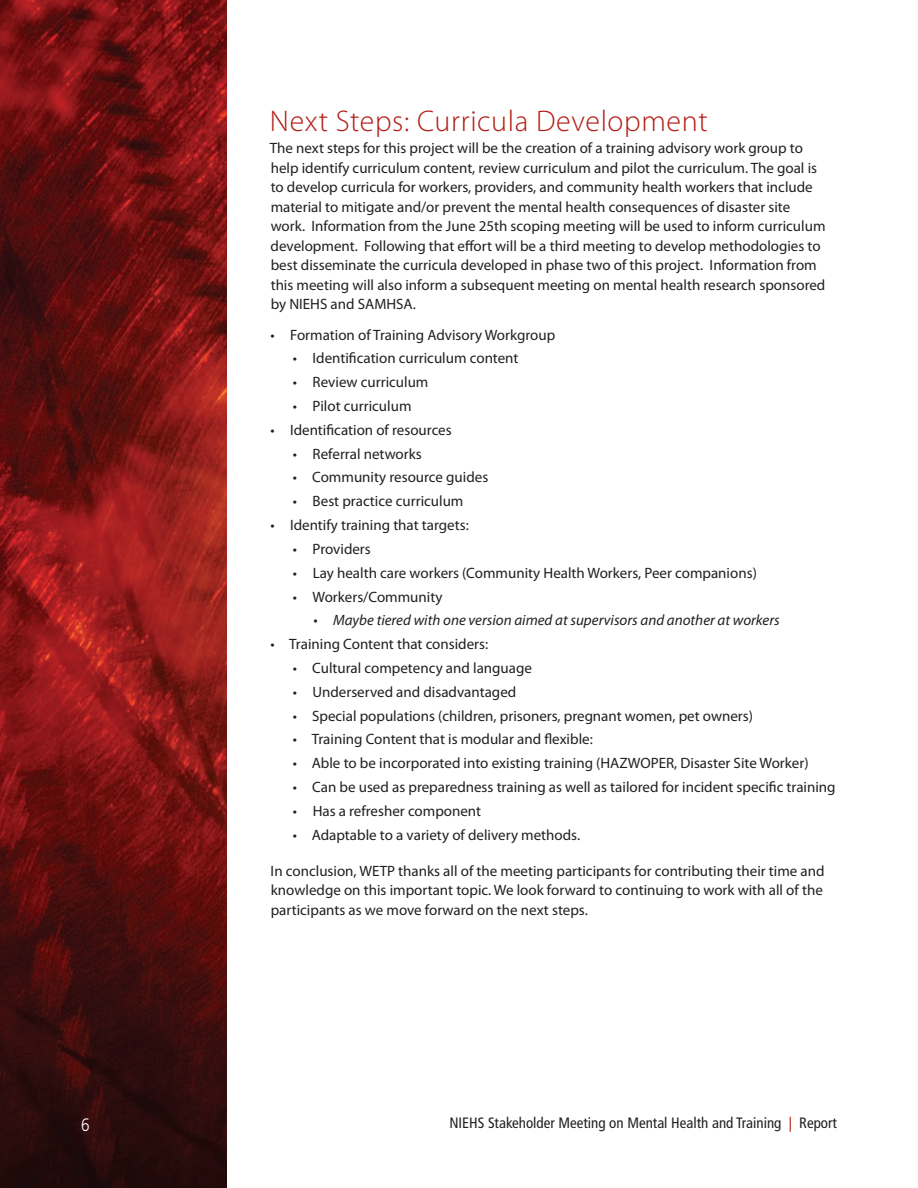
<style>
.page{position:relative;width:918px;height:1188px;background:#fff}
.page>*{position:absolute;margin:0;border:0;box-sizing:border-box;transform-origin:0 0}
.Main_Head{font:300 30px "Myriad Pro";letter-spacing:.02em;color:#b41d15}
.t1{font:300 18px "Frutiger";color:#fff;scale:.85 1}
.Body{font:15px/19.5px "Myriad Pro";color:#231f20}
.Body_Bullets_2{font:15px "Myriad Pro";color:#231f20}
.Body_Bullets{font:15px "Myriad Pro";color:#231f20}
.Body_Bullets_3{font:italic 15px "Myriad Pro";color:#231f20}
.t2{font:condensed 15px "Frutiger";color:#231f20}
.s1{color:#b41d15}
</style>
<div class="page">
<img style="left:0;top:0;width:226px;height:1188px">
<p class="Main_Head" style="left:270px;top:102px;width:439px">Next Steps: Curricula Development</p>
<p class="Body" style="left:270px;top:139px;width:557px">The next steps for this project will be the creation of a training advisory work group to help identify curriculum content, review curriculum and pilot the curriculum. The goal is to develop curricula for workers, providers, and community health workers that include material to mitigate and/or prevent the mental health consequences of disaster site work. Information from the June 25th scoping meeting will be used to inform curriculum development. Following that effort will be a third meeting to develop methodologies to best disseminate the curricula developed in phase two of this project. Information from this meeting will also inform a subsequent meeting on mental health research sponsored by NIEHS and SAMHSA.</p>
<p class="Body_Bullets" style="left:270px;top:326px;width:286px">• Formation of Training Advisory Workgroup</p>
<p class="Body_Bullets_2" style="left:293px;top:350px;width:227px">• Identification curriculum content</p>
<p class="Body_Bullets_2" style="left:293px;top:374px;width:137px">• Review curriculum</p>
<p class="Body_Bullets_2" style="left:293px;top:398px;width:120px">• Pilot curriculum</p>
<p class="Body_Bullets" style="left:270px;top:422px;width:183px">• Identification of resources</p>
<p class="Body_Bullets_2" style="left:293px;top:445px;width:130px">• Referral networks</p>
<p class="Body_Bullets_2" style="left:293px;top:469px;width:197px">• Community resource guides</p>
<p class="Body_Bullets_2" style="left:293px;top:493px;width:172px">• Best practice curriculum</p>
<p class="Body_Bullets" style="left:270px;top:517px;width:200px">• Identify training that targets:</p>
<p class="Body_Bullets_2" style="left:293px;top:541px;width:79px">• Providers</p>
<p class="Body_Bullets_2" style="left:293px;top:565px;width:466px">• Lay health care workers (Community Health Workers, Peer companions)</p>
<p class="Body_Bullets_2" style="left:293px;top:588px;width:151px">• Workers/Community</p>
<p class="Body_Bullets_3" style="left:314px;top:611px;width:468px">• Maybe tiered with one version aimed at supervisors and another at workers</p>
<p class="Body_Bullets" style="left:270px;top:636px;width:219px">• Training Content that considers:</p>
<p class="Body_Bullets_2" style="left:293px;top:660px;width:241px">• Cultural competency and language</p>
<p class="Body_Bullets_2" style="left:293px;top:684px;width:225px">• Underserved and disadvantaged</p>
<p class="Body_Bullets_2" style="left:293px;top:707px;width:462px">• Special populations (children, prisoners, pregnant women, pet owners)</p>
<p class="Body_Bullets_2" style="left:293px;top:731px;width:301px">• Training Content that is modular and flexible:</p>
<p class="Body_Bullets_2" style="left:293px;top:755px;width:517px">• Able to be incorporated into existing training (HAZWOPER, Disaster Site Worker)</p>
<p class="Body_Bullets_2" style="left:293px;top:779px;width:544px">• Can be used as preparedness training as well as tailored for incident specific training</p>
<p class="Body_Bullets_2" style="left:293px;top:803px;width:190px">• Has a refresher component</p>
<p class="Body_Bullets_2" style="left:293px;top:827px;width:289px">• Adaptable to a variety of delivery methods.</p>
<p class="Body" style="left:271px;top:861px;width:555px;text-align:justify">In conclusion, WETP thanks all of the meeting participants for contributing their time and knowledge on this important topic. We look forward to continuing to work with all of the participants as we move forward on the next steps.</p>
<p class="t1" style="left:81px;top:1114px;width:12px">6</p>
<p class="t2" style="left:449px;top:1114px;width:389px">NIEHS Stakeholder Meeting on Mental Health and Training <span class="s1">|</span> Report</p>
</div>
